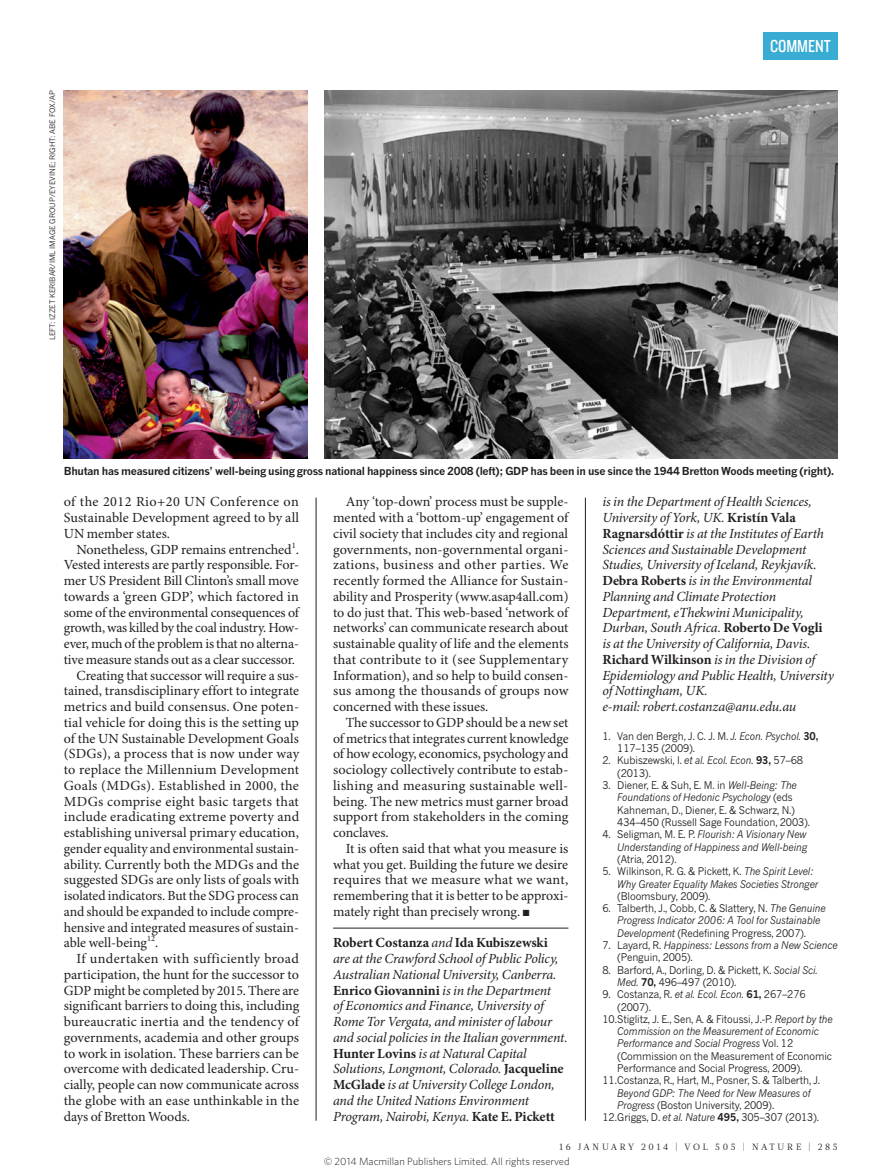
<style>
.page{position:relative;width:893px;height:1174px;background:#fff}
.page>*{position:absolute;margin:0;border:0;box-sizing:border-box;transform-origin:0 0}
.t1{font:18px "Knockout 29 Junior Ltweight";color:#fff}
.BODY_INDENT{font:13.95px/15.8px "Minion Pro";letter-spacing:-.005em;color:#231f20;text-align:justify}
.AUTHOR_DETAILS{font:italic 13.95px/15.8px "Minion Pro";letter-spacing:-.015em;color:#231f20}
.BODY_1ST_PARA{font:13.95px/15.8px "Minion Pro";color:#231f20;text-align:justify}
.EMAIL{font:italic 13.95px "Minion Pro";letter-spacing:-.015em;color:#231f20}
.PIC_CAPTION{font:700 10.8px "News Gothic MTOT";letter-spacing:-.025em;color:#231f20}
.REFS{font:10.5px/12.3px "News Gothic MTOT";letter-spacing:-.01em;color:#231f20;scale:.95 1}
.REFS-2{font:italic 10.5px/12.3px "News Gothic MTOT";letter-spacing:-.01em;color:#231f20;scale:.95 1}
.t2{font:300 10.5px "Whitney";color:#1d1d1b}
.t3{font:9px "Glosa Math";letter-spacing:.3em;color:#231f20}
.PIC_CREDIT{font:7.5px "News Gothic MTOT";color:#231f20}
.s1{font-weight:700;font-style:normal}
.s2{font-style:italic}
.s3{font-weight:700}
.s4{font-style:normal}
</style>
<div class="page">
<hr style="left:333px;top:927px;width:235px;height:1px;background:#231f20">
<img style="left:325px;top:90px;width:513px;height:369px">
<img style="left:64px;top:90px;width:244px;height:369px">
<div style="left:763px;top:32px;width:75px;height:27px;background:#38acd2"></div>
<hr style="left:585px;top:497px;width:1px;height:623px;background:#231f20">
<hr style="left:316px;top:497px;width:1px;height:623px;background:#231f20">
<p class="PIC_CREDIT" style="left:48px;top:340px;width:251px;rotate:-90deg">LEFT: IZZET KERIBAR/IML IMAGE GROUP/EYEVINE; RIGHT: ABE FOX/AP</p>
<p class="t1" style="left:770px;top:34px;width:62px">COMMENT</p>
<p class="PIC_CAPTION" style="left:64px;top:464px;width:772px">Bhutan has measured citizens’ well-being using gross national happiness since 2008 (left); GDP has been in use since the 1944 Bretton Woods meeting (right).</p>
<p class="BODY_1ST_PARA" style="left:64px;top:494px;width:237px">of the 2012 Rio+20 UN Conference on Sustainable Development agreed to by all UN member states.</p>
<p class="BODY_INDENT" style="left:64px;top:542px;width:237px;text-indent:13px">Nonetheless, GDP remains entrenched<sup>1</sup>.<br>Vested interests are partly responsible. For&shy;mer US President Bill Clinton’s small move towards a ‘green GDP’, which factored in some of the environmental consequences of growth, was killed by the coal industry. How&shy;ever, much of the problem is that no alterna&shy;tive measure stands out as a clear successor.</p>
<p class="BODY_INDENT" style="left:64px;top:668px;width:237px;text-indent:13px">Creating that successor will require a sus&shy;tained, transdisciplinary effort to integrate metrics and build consensus. One poten&shy;tial vehicle for doing this is the setting up of the UN Sustainable Development Goals (SDGs), a process that is now under way to replace the Millennium Development Goals (MDGs). Established in 2000, the MDGs comprise eight basic targets that include eradicating extreme poverty and establishing universal primary education, gender equality and environmental sustain&shy;ability. Currently both the MDGs and the suggested SDGs are only lists of goals with isolated indicators. But the SDG process can and should be expanded to include compre&shy;hensive and integrated measures of sustain&shy;able well-being<sup>12</sup>.</p>
<p class="BODY_INDENT" style="left:64px;top:951px;width:237px;text-indent:13px">If undertaken with sufficiently broad participation, the hunt for the successor to GDP might be completed by 2015. There are significant barriers to doing this, including bureaucratic inertia and the tendency of governments, academia and other groups to work in isolation. These barriers can be overcome with dedicated leadership. Cru&shy;cially, people can now communicate across the globe with an ease unthinkable in the days of Bretton Woods.</p>
<p class="BODY_INDENT" style="left:333px;top:494px;width:237px;text-indent:13px">Any ‘top-down’ process must be supple&shy;mented with a ‘bottom-up’ engagement of civil society that includes city and regional governments, non-governmental organi&shy;zations, business and other parties. We recently formed the Alliance for Sustain&shy;ability and Prosperity (www.asap4all.com) to do just that. This web-based ‘network of networks’ can communicate research about sustainable quality of life and the elements that contribute to it (see Supplementary Information), and so help to build consen&shy;sus among the thousands of groups now concerned with these issues.</p>
<p class="BODY_INDENT" style="left:333px;top:715px;width:237px;text-indent:13px">The successor to GDP should be a new set of metrics that integrates current knowledge of how ecology, economics, psychology and sociology collectively contribute to estab&shy;lishing and measuring sustainable well&shy;being. The new metrics must garner broad support from stakeholders in the coming conclaves.</p>
<p class="BODY_INDENT" style="left:333px;top:841px;width:237px;text-indent:13px">It is often said that what you measure is what you get. Building the future we desire requires that we measure what we want, remembering that it is better to be approxi&shy;mately right than precisely wrong. ■</p>
<p class="AUTHOR_DETAILS" style="left:333px;top:935px;width:236px"><span class="s1">Robert Costanza</span> and <span class="s1">Ida Kubiszewski </span>are at the Crawford School of Public Policy, Australian National University, Canberra.<br><span class="s1">Enrico Giovannini</span> is in the Department<br>of Economics and Finance, University of Rome Tor Vergata, and minister of labour and social policies in the Italian government.<br><span class="s1">Hunter Lovins</span> is at Natural Capital Solutions, Longmont, Colorado. <span class="s1">Jacqueline McGlade</span> is at University College London, and the United Nations Environment Program, Nairobi, Kenya. <span class="s1">Kate E. Pickett</span></p>
<p class="AUTHOR_DETAILS" style="left:602px;top:494px;width:233px">is in the Department of Health Sciences, University of York, UK. <span class="s1">Kristín Vala Ragnarsdóttir</span> is at the Institutes of Earth Sciences and Sustainable Development Studies, University of Iceland, Reykjavík.<br><span class="s1">Debra Roberts</span> is in the Environmental Planning and Climate Protection Department, eThekwini Municipality, Durban, South Africa. <span class="s1">Roberto De Vogli </span>is at the University of California, Davis.<br><span class="s1">Richard Wilkinson</span> is in the Division of Epidemiology and Public Health, University of Nottingham, UK.</p>
<p class="EMAIL" style="left:602px;top:698px;width:195px">e-mail: robert.costanza@anu.edu.au</p>
<p class="REFS" style="left:617px;top:730px;width:213px;text-indent:-15px">1. Van den Bergh, J. C. J. M. <span class="s2">J. Econ. Psychol.</span> <span class="s3">30,<br></span>117–135 (2009).</p>
<p class="REFS" style="left:617px;top:754px;width:197px;text-indent:-15px">2. Kubiszewski, I. <span class="s2">et al. Ecol. Econ.</span> <span class="s3">93,</span> 57–68 (2013).</p>
<p class="REFS" style="left:617px;top:779px;width:204px;text-indent:-15px">3. Diener, E. &amp; Suh, E. M. in <span class="s2">Well-Being: The Foundations of Hedonic Psychology</span> (eds Kahneman, D., Diener, E. &amp; Schwarz, N.)<br>434–450 (Russell Sage Foundation, 2003).</p>
<p class="REFS-2" style="left:617px;top:828px;width:202px;text-align:justify;text-indent:-15px"><span class="s4">4. Seligman, M. E. P.</span> Flourish: A Visionary New Understanding of Happiness and Well-being <span class="s4">(Atria, 2012).</span></p>
<p class="REFS-2" style="left:617px;top:865px;width:213px;text-indent:-15px"><span class="s4">5. Wilkinson, R. G. &amp; Pickett, K.</span> The Spirit Level:<br>Why Greater Equality Makes Societies Stronger <span class="s4">(Bloomsbury, 2009).</span></p>
<p class="REFS-2" style="left:617px;top:902px;width:221px;text-indent:-15px"><span class="s4">6. Talberth, J., Cobb, C. &amp; Slattery, N.</span> The Genuine<br>Progress Indicator 2006: A Tool for Sustainable<br>Development <span class="s4">(Redefining Progress, 2007).</span></p>
<p class="REFS-2" style="left:617px;top:939px;width:233px;text-indent:-15px"><span class="s4">7. Layard, R.</span> Happiness: Lessons from a New Science <span class="s4">(Penguin, 2005).</span></p>
<p class="REFS" style="left:617px;top:963px;width:212px;text-indent:-15px">8. Barford, A., Dorling, D. &amp; Pickett, K. <span class="s2">Social Sci.<br>Med.</span> <span class="s3">70,</span> 496–497 (2010).</p>
<p class="REFS" style="left:617px;top:988px;width:200px;text-indent:-15px">9. Costanza, R. <span class="s2">et al. Ecol. Econ.</span> <span class="s3">61,</span> 267–276 (2007).</p>
<p class="REFS" style="left:617px;top:1012px;width:228px;text-indent:-15px">10.Stiglitz, J. E., Sen, A. &amp; Fitoussi, J.-P. <span class="s2">Report by the Commission on the Measurement of Economic Performance and Social Progress</span> Vol. 12 (Commission on the Measurement of Economic Performance and Social Progress, 2009).</p>
<p class="REFS" style="left:617px;top:1074px;width:215px;text-indent:-15px">11.Costanza, R., Hart, M., Posner, S. &amp; Talberth, J.<br><span class="s2">Beyond GDP: The Need for New Measures of<br>Progress</span> (Boston University, 2009).</p>
<p class="REFS" style="left:602px;top:1111px;width:230px">12.Griggs, D. <span class="s2">et al. Nature</span> <span class="s3">495,</span> 305–307 (2013).</p>
<p class="t3" style="left:559px;top:1141px;width:280px">16 JANUARY 2014 | VOL 505 | NATURE | 285</p>
<p class="t2" style="left:324px;top:1154px;width:247px">© 2014 Macmillan Publishers Limited. All rights reserved</p>
</div>
